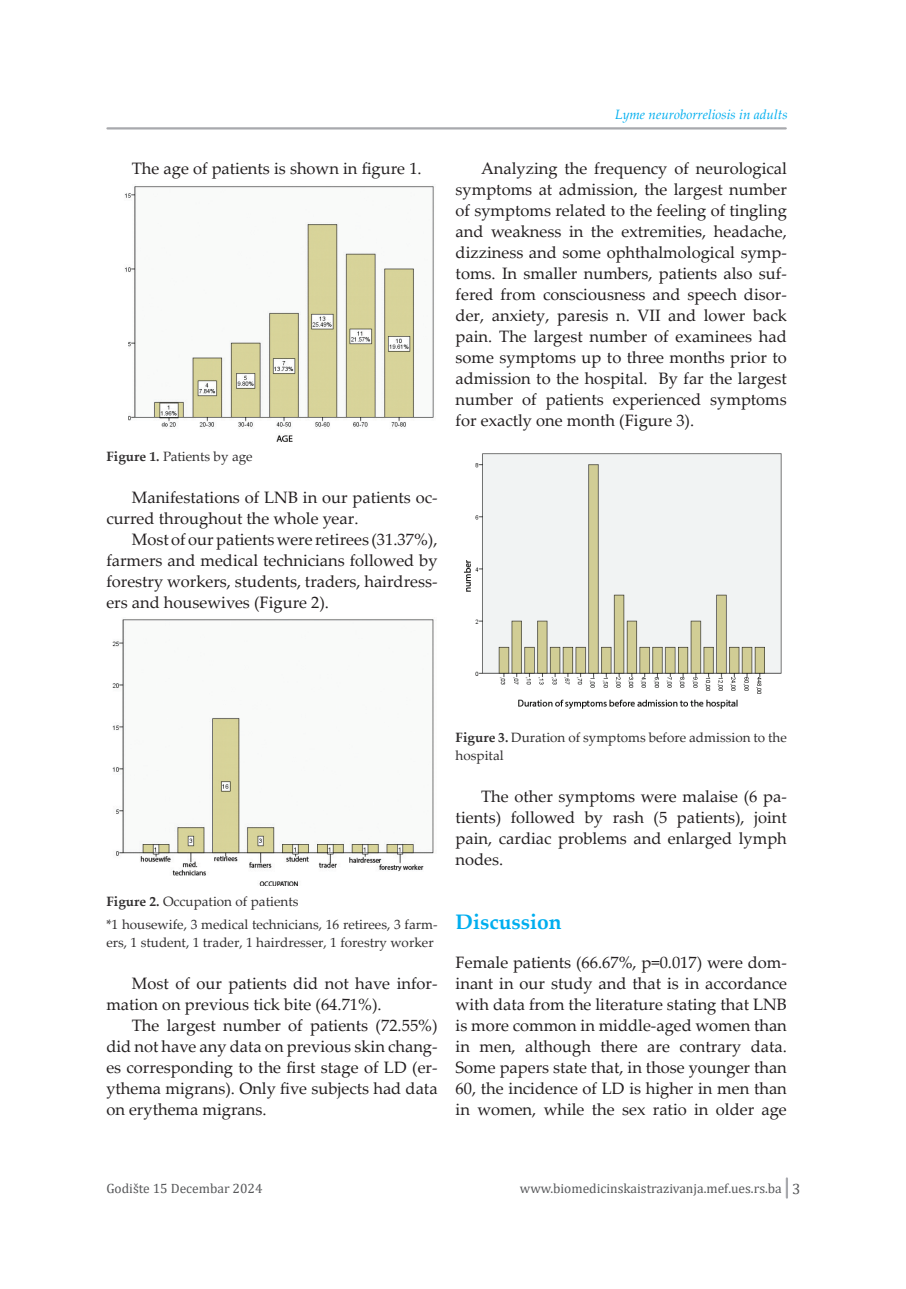
<style>
.page{position:relative;width:906px;height:1289px;background:#fff}
.page>*{position:absolute;margin:0;border:0;box-sizing:border-box;transform-origin:0 0}
.t1{font:700 21px "Palatino Linotype";color:#00aeef}
.t2{font:16.5px/21px "Palatino Linotype";color:#231f20;text-align:justify}
.t3{font:13.5px/22.2px "Palatino Linotype";color:#312f30}
.t4{font:13.5px "Cambria";color:#57585a}
.t5{font:italic 13.5px "Palatino Linotype";color:#00aeef}
.s1{font-weight:700}
.s2{font-size:15px}
</style>
<div class="page">
<hr style="left:785px;top:1178px;width:3px;height:19px;background:#a8a9ad">
<hr style="left:107px;top:127px;width:678px;height:2px;background:#a8a9ad">
<img style="left:124px;top:186px;width:310px;height:256px">
<img style="left:112px;top:619px;width:322px;height:266px">
<img style="left:464px;top:453px;width:318px;height:256px">
<p class="t2" style="left:132px;top:157px;width:291px">The age of patients is shown in figure 1.</p>
<p class="t3" style="left:106px;top:444px;width:148px"><span class="s1">Figure 1.</span> Patients by age</p>
<p class="t2" style="left:106px;top:486px;width:333px;text-indent:26px">Manifestations of LNB in our patients oc&shy;curred throughout the whole year.</p>
<p class="t2" style="left:106px;top:528px;width:333px;text-indent:26px">Most of our patients were retirees (31.37%), farmers and medical technicians followed by forestry workers, students, traders, hairdress&shy;ers and housewives (Figure 2).</p>
<p class="t5" style="left:615px;top:104px;width:174px">Lyme neuroborreliosis in adults</p>
<p class="t2" style="left:455px;top:157px;width:333px;text-indent:26px">Analyzing the frequency of neurological symptoms at admission, the largest number of symptoms related to the feeling of tingling and weakness in the extremities, headache, dizziness and some ophthalmological symp&shy;toms. In smaller numbers, patients also suf&shy;fered from consciousness and speech disor&shy;der, anxiety, paresis n. VII and lower back pain. The largest number of examinees had some symptoms up to three months prior to admission to the hospital. By far the largest number of patients experienced symptoms for exactly one month (Figure 3).</p>
<p class="t3" style="left:106px;top:890px;width:333px"><span class="s1">Figure 2.</span> Occupation of patients<br>*1 housewife, 3 medical technicians, 16 retirees, 3 farm-</p>
<p class="t3" style="left:106px;top:930px;width:329px">ers, 1 student, 1 trader, 1 hairdresser, 1 forestry worker</p>
<p class="t2" style="left:106px;top:971px;width:333px;text-indent:26px">Most of our patients did not have infor&shy;mation on previous tick bite (64.71%).</p>
<p class="t2" style="left:106px;top:1013px;width:333px;text-indent:26px">The largest number of patients (72.55%) did not have any data on previous skin chang&shy;es corresponding to the first stage of LD (er&shy;ythema migrans). Only five subjects had data on erythema migrans.</p>
<p class="t3" style="left:455px;top:728px;width:333px;line-height:18px"><span class="s1">Figure 3.</span> Duration of symptoms before admission to the hospital</p>
<p class="t2" style="left:455px;top:785px;width:333px;text-indent:26px">The other symptoms were malaise (6 pa&shy;tients) followed by rash (5 patients), joint pain, cardiac problems and enlarged lymph nodes.</p>
<p class="t1" style="left:455px;top:907px;width:108px">Discussion</p>
<p class="t2" style="left:455px;top:950px;width:333px">Female patients (66.67%, p=0.017) were dom&shy;inant in our study and that is in accordance with data from the literature stating that LNB is more common in middle-aged women than in men, although there are contrary data.<br>Some papers state that, in those younger than 60, the incidence of LD is higher in men than in women, while the sex ratio in older age</p>
<p class="t4" style="left:106px;top:1180px;width:158px">Godište 15 Decembar 2024</p>
<p class="t4" style="left:520px;top:1180px;width:282px">www.biomedicinskaistrazivanja.mef.ues.rs.ba <span class="s2">3</span></p>
</div>
